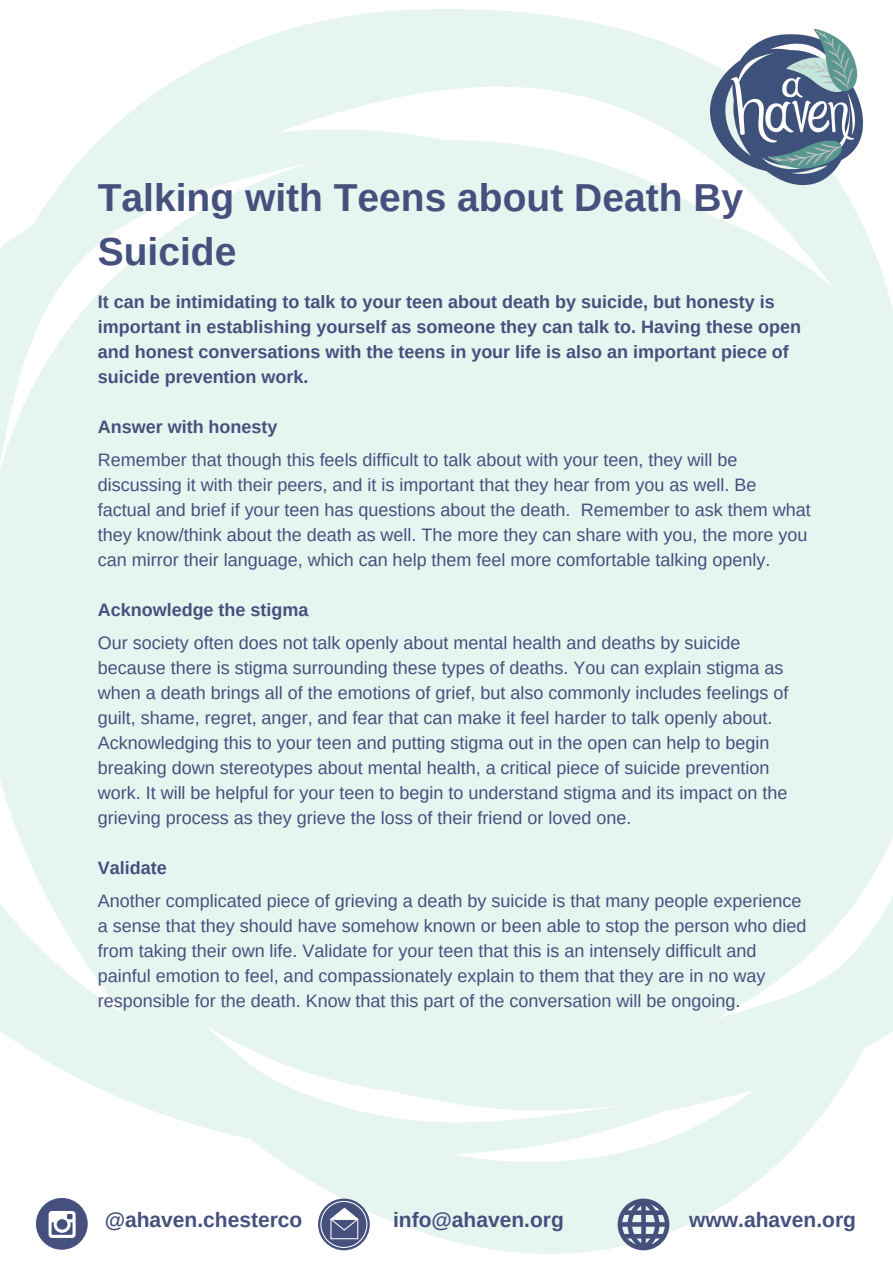
<style>
.page{position:relative;width:893px;height:1264px;background:#fff}
.page>*{position:absolute;margin:0;border:0;box-sizing:border-box;transform-origin:0 0}
.t1{font:700 39px/54px "Arimo";color:#45507d}
.t2{font:700 21px "Arimo";color:#45507d}
.t3{font:18px/25px "Arimo";color:#45507d}
.t4{font:700 18px/25px "Arimo";color:#45507d}
</style>
<div class="page">
<img style="left:0;top:9px;width:892px;height:1245px">
<div style="left:36px;top:1197px;width:52px;height:52px;background:#45507d;border-radius:50%"></div>
<svg style="left:49px;top:1211px;width:27px;height:26px"></svg>
<svg style="left:318px;top:1198px;width:52px;height:52px"></svg>
<div style="left:320px;top:1200px;width:47px;height:47px;border:1px solid #fff;border-radius:50%"></div>
<div style="left:330px;top:1218px;width:28px;height:21px;border:1px solid #fff"></div>
<svg style="left:328px;top:1206px;width:33px;height:25px"></svg>
<svg style="left:617px;top:1198px;width:52px;height:52px;background:#8893ad"></svg>
<img style="left:679px;top:9px;width:213px;height:205px">
<h1 class="t1" style="left:98px;top:170px;width:647px">Talking with Teens about Death By<br>Suicide</h1>
<p class="t4" style="left:98px;top:289px;width:704px">It can be intimidating to talk to your teen about death by suicide, but honesty is important in establishing yourself as someone they can talk to. Having these open and honest conversations with the teens in your life is also an important piece of suicide prevention work.</p>
<p class="t4" style="left:98px;top:414px;width:181px">Answer with honesty</p>
<p class="t3" style="left:98px;top:447px;width:714px">Remember that though this feels difficult to talk about with your teen, they will be discussing it with their peers, and it is important that they hear from you as well. Be factual and brief if your teen has questions about the death. Remember to ask them what they know/think about the death as well. The more they can share with you, the more you can mirror their language, which can help them feel more comfortable talking openly.</p>
<p class="t4" style="left:98px;top:597px;width:212px">Acknowledge the stigma</p>
<p class="t3" style="left:98px;top:630px;width:692px">Our society often does not talk openly about mental health and deaths by suicide because there is stigma surrounding these types of deaths. You can explain stigma as when a death brings all of the emotions of grief, but also commonly includes feelings of guilt, shame, regret, anger, and fear that can make it feel harder to talk openly about.<br>Acknowledging this to your teen and putting stigma out in the open can help to begin breaking down stereotypes about mental health, a critical piece of suicide prevention work. It will be helpful for your teen to begin to understand stigma and its impact on the grieving process as they grieve the loss of their friend or loved one.</p>
<p class="t4" style="left:98px;top:855px;width:70px">Validate</p>
<p class="t3" style="left:98px;top:888px;width:710px">Another complicated piece of grieving a death by suicide is that many people experience a sense that they should have somehow known or been able to stop the person who died from taking their own life. Validate for your teen that this is an intensely difficult and painful emotion to feel, and compassionately explain to them that they are in no way responsible for the death. Know that this part of the conversation will be ongoing.</p>
<p class="t2" style="left:105px;top:1208px;width:199px">@ahaven.chesterco</p>
<p class="t2" style="left:393px;top:1208px;width:172px">info@ahaven.org</p>
<p class="t2" style="left:689px;top:1208px;width:168px">www.ahaven.org</p>
</div>
